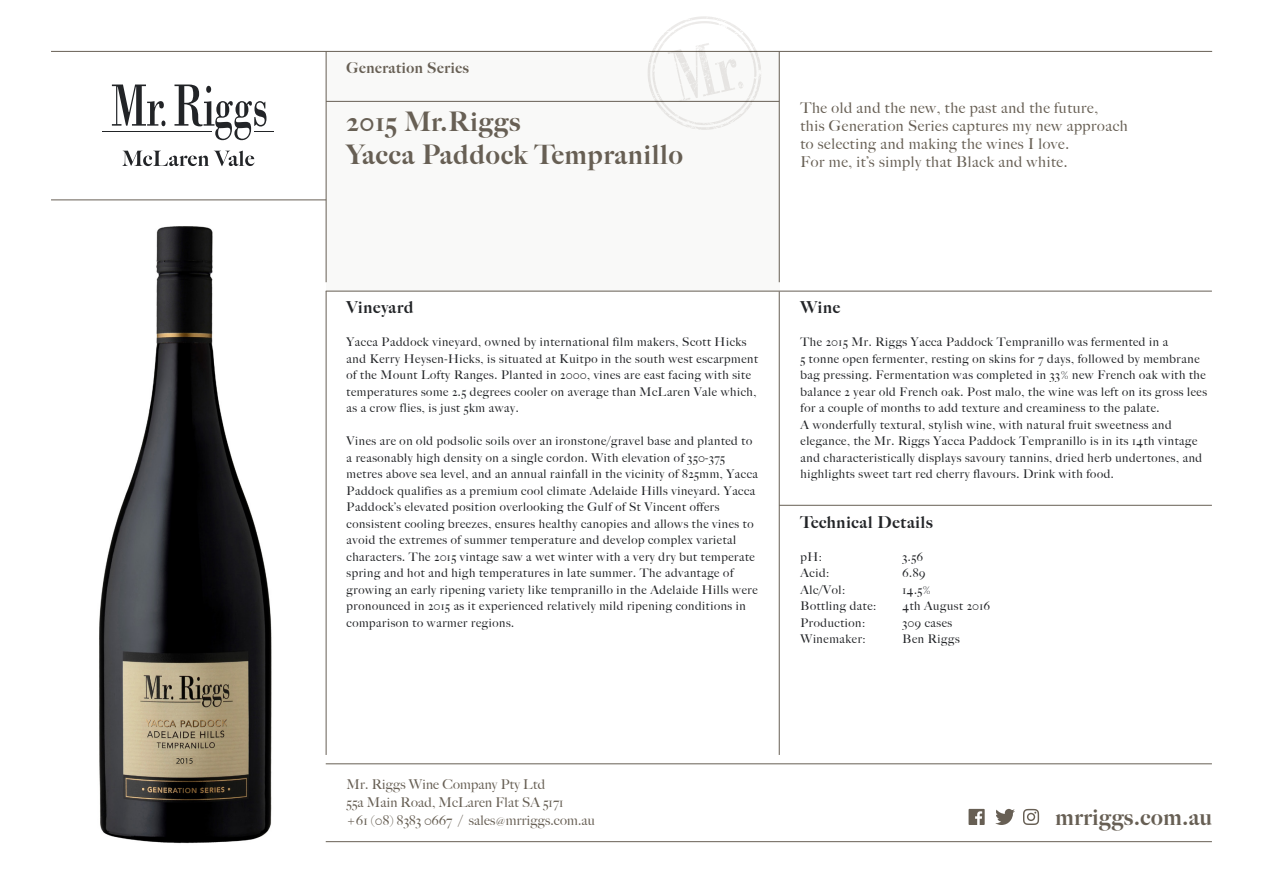
<style>
.page{position:relative;width:1263px;height:893px;background:#fff}
.page>*{position:absolute;margin:0;border:0;box-sizing:border-box;transform-origin:0 0}
.t1{font:900 27px/33px "Big Caslon FB";letter-spacing:.04em;color:#675f54}
.t2{font:900 22.5px "Big Caslon FB";letter-spacing:.03em;color:#675f54}
.t3{font:900 16.5px "Big Caslon FB";letter-spacing:.05em;color:#222427}
.t4{font:500 15px/18px "Big Caslon";letter-spacing:.04em;color:#675f54}
.t5{font:900 15px "Big Caslon FB";letter-spacing:.04em;color:#675f54}
.t6{font:500 13.5px/18px "Big Caslon";letter-spacing:.015em;color:#675f54}
.t7{font:500 12px/16.5px "Big Caslon";letter-spacing:.05em;color:#222427}
.s1{font-size:10.5px}
</style>
<div class="page">
<div style="left:326px;top:51px;width:454px;height:240px;background:#f9f9f8"></div>
<svg style="left:122px;top:151px;width:132px;height:15px"></svg>
<hr style="left:102px;top:131px;width:110px;height:1px;background:#222427">
<svg style="left:112px;top:85px;width:53px;height:41px"></svg>
<svg style="left:174px;top:85px;width:100px;height:55px"></svg>
<hr style="left:51px;top:51px;width:1161px;height:1px;background:#675f54">
<hr style="left:326px;top:841px;width:886px;height:1px;background:#675f54">
<hr style="left:326px;top:763px;width:886px;height:1px;background:#675f54">
<hr style="left:326px;top:291px;width:886px;height:1px;background:#675f54">
<hr style="left:779px;top:291px;width:1px;height:464px;background:#675f54">
<hr style="left:326px;top:291px;width:1px;height:464px;background:#675f54">
<hr style="left:779px;top:51px;width:1px;height:231px;background:#675f54">
<hr style="left:326px;top:51px;width:1px;height:231px;background:#675f54">
<hr style="left:326px;top:101px;width:453px;height:1px;background:#675f54">
<hr style="left:51px;top:200px;width:275px;height:1px;background:#675f54">
<svg style="left:648px;top:16px;width:114px;height:114px"></svg>
<svg style="left:968px;top:809px;width:17px;height:16px"></svg>
<svg style="left:1023px;top:809px;width:16px;height:16px"></svg>
<svg style="left:995px;top:809px;width:20px;height:16px"></svg>
<img style="left:99px;top:226px;width:173px;height:618px">
<hr style="left:779px;top:505px;width:433px;height:1px;background:#675f54">
<p class="t5" style="left:347px;top:58px;width:124px">Generation Series</p>
<p class="t1" style="left:347px;top:105px;width:338px">2015 Mr.Riggs<br>Yacca Paddock Tempranillo</p>
<p class="t4" style="left:800px;top:98px;width:329px">The old and the new, the past and the future,<br>this Generation Series captures my new approach to selecting and making the wines I love.<br>For me, it’s simply that Black and white.</p>
<p class="t3" style="left:347px;top:298px;width:68px">Vineyard</p>
<p class="t7" style="left:347px;top:333px;width:413px">Yacca Paddock vineyard, owned by international film makers, Scott Hicks and Kerry Heysen-Hicks, is situated at Kuitpo in the south west escarpment of the Mount Lofty Ranges. Planted in 2000, vines are east facing with site temperatures some 2.5 degrees cooler on average than McLaren Vale which, as a crow flies, is just 5km away.</p>
<p class="t7" style="left:347px;top:432px;width:413px">Vines are on old podsolic soils over an ironstone/gravel base and planted to a reasonably high density on a single cordon. With elevation of 350-375 metres above sea level, and an annual rainfall in the vicinity of 825mm, Yacca Paddock qualifies as a premium cool climate Adelaide Hills vineyard. Yacca Paddock’s elevated position overlooking the Gulf of St Vincent offers consistent cooling breezes, ensures healthy canopies and allows the vines to avoid the extremes of summer temperature and develop complex varietal characters. The 2015 vintage saw a wet winter with a very dry but temperate spring and hot and high temperatures in late summer. The advantage of growing an early ripening variety like tempranillo in the Adelaide Hills were pronounced in 2015 as it experienced relatively mild ripening conditions in comparison to warmer regions.</p>
<p class="t3" style="left:800px;top:298px;width:41px">Wine</p>
<p class="t7" style="left:800px;top:333px;width:408px">The 2015 Mr. Riggs Yacca Paddock Tempranillo was fermented in a<br>5 tonne open fermenter, resting on skins for 7 days, followed by membrane bag pressing. Fermentation was completed in 33% new French oak with the balance 2 year old French oak. Post malo, the wine was left on its gross lees for a couple of months to add texture and creaminess to the palate.<br>A wonderfully textural, stylish wine, with natural fruit sweetness and elegance, the Mr. Riggs Yacca Paddock Tempranillo is in its 14th vintage and characteristically displays savoury tannins, dried herb undertones, and highlights sweet tart red cherry flavours. Drink with food.</p>
<p class="t3" style="left:800px;top:512px;width:134px">Technical Details</p>
<p class="t7" style="left:800px;top:548px;width:23px">pH:</p>
<p class="t7" style="left:902px;top:548px;width:22px">3.56</p>
<p class="t7" style="left:800px;top:564px;width:30px">Acid:</p>
<p class="t7" style="left:902px;top:564px;width:24px">6.89</p>
<p class="t7" style="left:800px;top:581px;width:46px">Alc/Vol:</p>
<p class="t7" style="left:902px;top:581px;width:30px">14.5%</p>
<p class="t7" style="left:800px;top:597px;width:77px">Bottling date:</p>
<p class="t7" style="left:902px;top:597px;width:89px">4th August 2016</p>
<p class="t7" style="left:800px;top:614px;width:66px">Production:</p>
<p class="t7" style="left:902px;top:614px;width:51px">309 cases</p>
<p class="t7" style="left:800px;top:630px;width:67px">Winemaker:</p>
<p class="t7" style="left:902px;top:630px;width:59px">Ben Riggs</p>
<p class="t6" style="left:347px;top:774px;width:250px">Mr. Riggs Wine Company Pty Ltd<br>55a Main Road, McLaren Flat SA 5171<br>+61 (08) 8383 0667 / sales<span class="s1">@</span>mrriggs.com.au</p>
<p class="t2" style="left:1055px;top:804px;width:158px">mrriggs.com.au</p>
</div>
